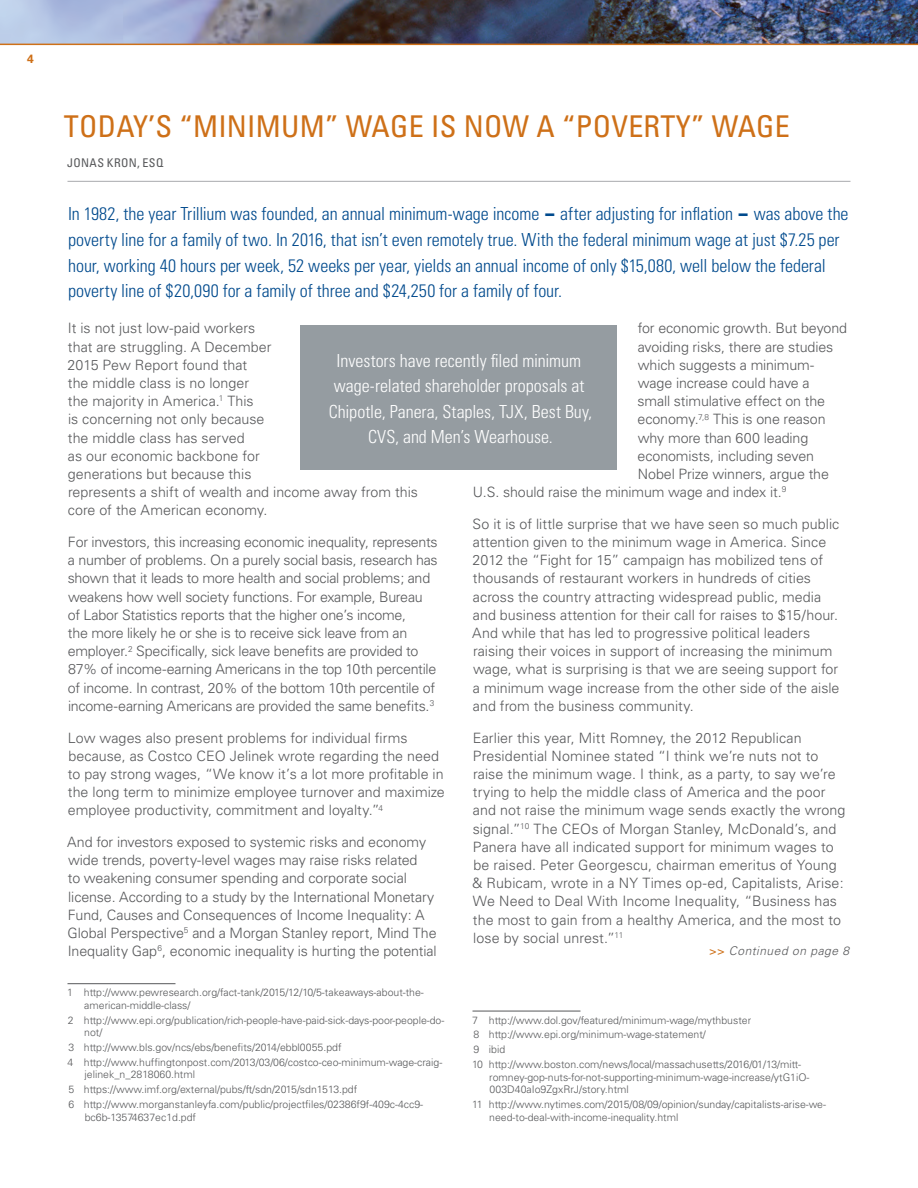
<style>
.page{position:relative;width:918px;height:1188px;background:#fff}
.page>*{position:absolute;margin:0;border:0;box-sizing:border-box;transform-origin:0 0}
.t1{font:condensed 30px "Univers";letter-spacing:.01em;color:#ce7018}
.t2{font:300 condensed 18px/25.7px "Univers";letter-spacing:-.005em;color:#004a8d}
.t3{font:300 condensed 18px/25.5px "Univers";color:#fff;text-align:center}
.t4{font:300 14.25px/18.1px "Univers";color:#57585a}
.t5{font:300 14.25px/18.1px "Univers";letter-spacing:-.02em;color:#57585a}
.t6{font:italic 300 12px "Univers";letter-spacing:.05em;color:#57585a}
.t7{font:condensed 12px "Univers";letter-spacing:.035em;color:#57585a}
.t8{font:700 12px "Univers";color:#ce7018}
.t9{font:300 10.5px/14.7px "Univers";color:#57585a}
.s1{font-family:"Akzidenz Grotesk BE";font-weight:700;font-stretch:normal}
.s2{font-weight:400;font-style:normal;color:#ce7018}
</style>
<div class="page">
<img style="left:0;top:0;width:918px;height:44px">
<hr style="left:0;top:44px;width:918px;height:1px;background:#ce7018">
<hr style="left:68px;top:181px;width:782px;height:1px;background:#a8a9ad">
<hr style="left:68px;top:983px;width:108px;height:1px;background:#57585a">
<hr style="left:472px;top:1011px;width:108px;height:1px;background:#57585a">
<div style="left:301px;top:326px;width:316px;height:144px;background:#959ca1"></div>
<p class="t8" style="left:27px;top:52px;width:8px">4</p>
<h1 class="t1" style="left:64px;top:108px;width:728px">TODAY’S “MINIMUM” WAGE IS NOW A “POVERTY” WAGE</h1>
<p class="t7" style="left:67px;top:156px;width:98px">JONAS KRON, ESQ</p>
<p class="t2" style="left:68px;top:201px;width:782px">In 1982, the year Trillium was founded, an annual minimum-wage income <span class="s1">—</span> after adjusting for inflation <span class="s1">—</span> was above the poverty line for a family of two. In 2016, that isn’t even remotely true. With the federal minimum wage at just $7.25 per hour, working 40 hours per week, 52 weeks per year, yields an annual income of only $15,080, well below the federal poverty line of $20,090 for a family of three and $24,250 for a family of four.</p>
<p class="t4" style="left:68px;top:319px;width:352px">It is not just low-paid workers<br>that are struggling. A December<br>2015 Pew Report found that<br>the middle class is no longer<br>the majority in America.<sup>1</sup> This<br>is concerning not only because<br>the middle class has served<br>as our economic backbone for<br>generations but because this<br>represents a shift of wealth and income away from this core of the American economy.</p>
<p class="t5" style="left:68px;top:533px;width:372px">For investors, this increasing economic inequality, represents a number of problems. On a purely social basis, research has shown that it leads to more health and social problems; and weakens how well society functions. For example, Bureau of Labor Statistics reports that the higher one’s income,<br>the more likely he or she is to receive sick leave from an employer.<sup>2</sup> Specifically, sick leave benefits are provided to 87% of income-earning Americans in the top 10th percentile of income. In contrast, 20% of the bottom 10th percentile of income-earning Americans are provided the same benefits.<sup>3</sup></p>
<p class="t4" style="left:68px;top:728px;width:379px">Low wages also present problems for individual firms because, as Costco CEO Jelinek wrote regarding the need to pay strong wages, “We know it’s a lot more profitable in the long term to minimize employee turnover and maximize employee productivity, commitment and loyalty.”<sup>4</sup></p>
<p class="t4" style="left:67px;top:833px;width:371px">And for investors exposed to systemic risks and economy wide trends, poverty-level wages may raise risks related<br>to weakening consumer spending and corporate social license. According to a study by the International Monetary Fund, Causes and Consequences of Income Inequality: A Global Perspective<sup>5</sup> and a Morgan Stanley report, Mind The Inequality Gap<sup>6</sup>, economic inequality is hurting the potential</p>
<p class="t9" style="left:84px;top:986px;width:341px;line-height:12.6px;text-indent:-17px">1 http://www.pewresearch.org/fact-tank/2015/12/10/5-takeaways-about-the&shy;american-middle-class/</p>
<p class="t9" style="left:84px;top:1014px;width:362px;line-height:12.6px;text-indent:-16px">2 http://www.epi.org/publication/rich-people-have-paid-sick-days-poor-people-do&shy;not/</p>
<p class="t9" style="left:68px;top:1040px;width:376px">3 http://www.bls.gov/ncs/ebs/benefits/2014/ebbl0055.pdf<br>4 http://www.huffingtonpost.com/2013/03/06/costco-ceo-minimum-wage-craig-</p>
<p class="t9" style="left:68px;top:1067px;width:356px;text-indent:16px">jelinek_n_2818060.html<br>5 https://www.imf.org/external/pubs/ft/sdn/2015/sdn1513.pdf<br>6 http://www.morganstanleyfa.com/public/projectfiles/02386f9f-409c-4cc9-</p>
<p class="t9" style="left:85px;top:1109px;width:113px">bc6b-13574637ec1d.pdf</p>
<p class="t4" style="left:638px;top:319px;width:211px">for economic growth. But beyond</p>
<p class="t4" style="left:638px;top:338px;width:197px">avoiding risks, there are studies</p>
<p class="t4" style="left:638px;top:356px;width:178px">which suggests a minimum-</p>
<p class="t4" style="left:638px;top:374px;width:173px">wage increase could have a</p>
<p class="t4" style="left:638px;top:392px;width:189px">small stimulative effect on the</p>
<p class="t4" style="left:638px;top:410px;width:190px">economy.<sup>7,8</sup> This is one reason</p>
<p class="t4" style="left:638px;top:428px;width:172px">why more than 600 leading</p>
<p class="t4" style="left:638px;top:447px;width:178px">economists, including seven</p>
<p class="t4" style="left:638px;top:465px;width:193px">Nobel Prize winners, argue the</p>
<p class="t4" style="left:473px;top:483px;width:315px">U.S. should raise the minimum wage and index it.<sup>9</sup></p>
<p class="t4" style="left:472px;top:515px;width:369px">So it is of little surprise that we have seen so much public attention given to the minimum wage in America. Since 2012 the “Fight for 15” campaign has mobilized tens of thousands of restaurant workers in hundreds of cities across the country attracting widespread public, media and business attention for their call for raises to $15/hour.<br>And while that has led to progressive political leaders raising their voices in support of increasing the minimum wage, what is surprising is that we are seeing support for a minimum wage increase from the other side of the aisle and from the business community.</p>
<p class="t4" style="left:472px;top:728px;width:375px">Earlier this year, Mitt Romney, the 2012 Republican Presidential Nominee stated “I think we’re nuts not to raise the minimum wage. I think, as a party, to say we’re trying to help the middle class of America and the poor and not raise the minimum wage sends exactly the wrong signal.”<sup>10</sup> The CEOs of Morgan Stanley, McDonald’s, and Panera have all indicated support for minimum wages to be raised. Peter Georgescu, chairman emeritus of Young &amp; Rubicam, wrote in a NY Times op-ed, Capitalists, Arise:<br>We Need to Deal With Income Inequality, “Business has the most to gain from a healthy America, and the most to lose by social unrest.”<sup>11</sup></p>
<p class="t3" style="left:329px;top:348px;width:265px">Investors have recently filed minimum wage-related shareholder proposals at Chipotle, Panera, Staples, TJX, Best Buy, CVS, and Men’s Wearhouse.</p>
<p class="t6" style="left:709px;top:944px;width:141px"><span class="s2">&gt;&gt;</span> Continued on page 8</p>
<p class="t9" style="left:472px;top:1013px;width:331px">7 http://www.dol.gov/featured/minimum-wage/mythbuster<br>8 http://www.epi.org/minimum-wage-statement/<br>9 ibid<br>10 http://www.boston.com/news/local/massachusetts/2016/01/13/mitt-</p>
<p class="t9" style="left:489px;top:1071px;width:322px;line-height:12.6px">romney-gop-nuts-for-not-supporting-minimum-wage-increase/ytG1iO-<br>003D40aIo9ZgxRrJ/story.html</p>
<p class="t9" style="left:489px;top:1098px;width:338px;line-height:12.6px;text-indent:-17px">11 http://www.nytimes.com/2015/08/09/opinion/sunday/capitalists-arise-we&shy;need-to-deal-with-income-inequality.html</p>
</div>
